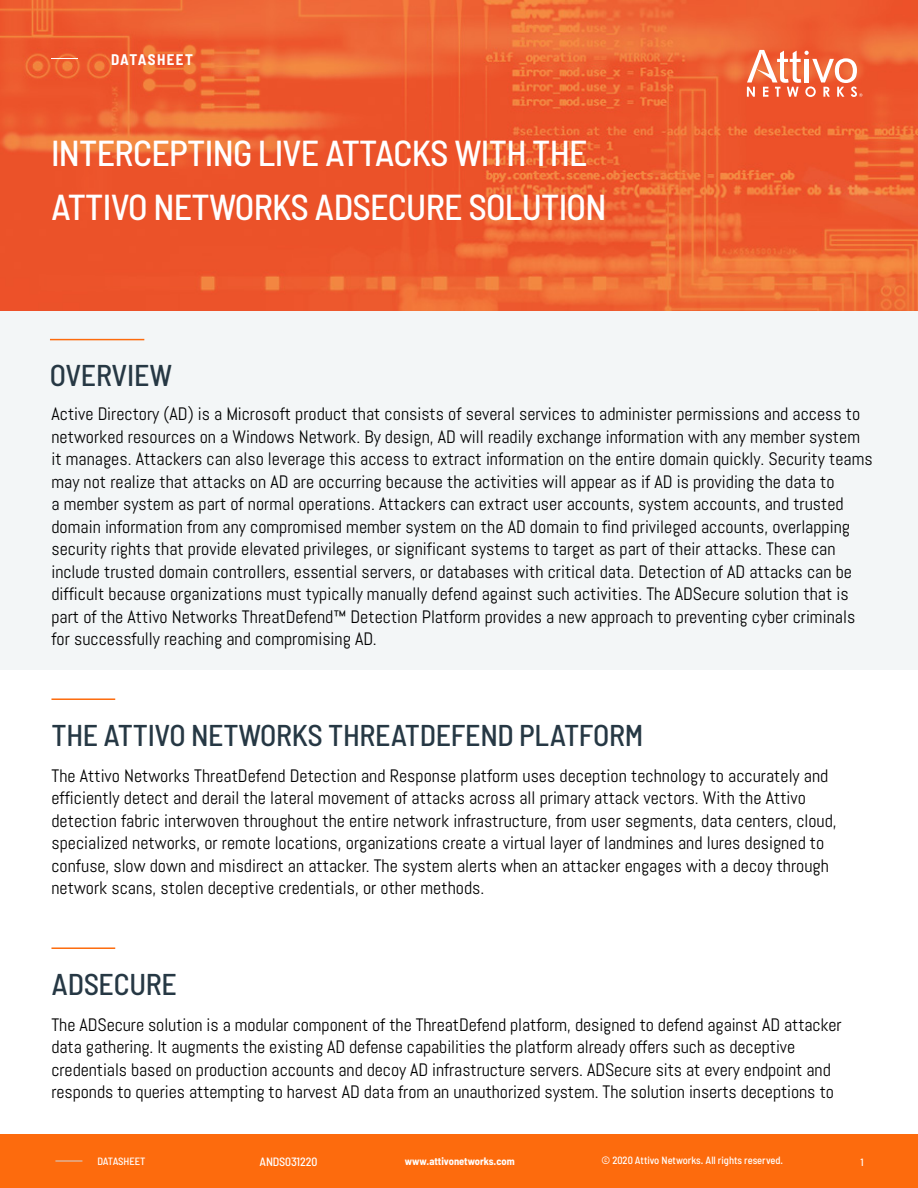
<style>
.page{position:relative;width:918px;height:1188px;background:#fff}
.page>*{position:absolute;margin:0;border:0;box-sizing:border-box;transform-origin:0 0}
.t1{font:500 semi-condensed 36px/54px "Barlow";letter-spacing:-.02em;color:#fff}
.Section_Title_Width{font:500 semi-condensed 30px "Barlow";letter-spacing:-.01em;color:#263844}
.Body_Content{font:18px/22.5px "Abel";color:#000}
.t2{font:700 semi-condensed 15px "Barlow";letter-spacing:.085em;color:#fff}
.t3{font:500 semi-condensed 12px "Barlow";letter-spacing:-.01em;color:#fff}
.t4{font:500 semi-condensed 10.5px "Barlow";color:#fff}
.t5{font:700 semi-condensed 10.5px "Barlow";color:#fff}
</style>
<div class="page">
<div style="left:0;top:1134px;width:918px;height:54px;background:#fd6b0d"></div>
<svg style="left:55px;top:1161px;width:27px;height:1px"></svg>
<div style="left:0;top:245px;width:918px;height:425px;background:#f3f6f7"></div>
<img style="left:0;top:0;width:918px;height:310px">
<svg style="left:51px;top:58px;width:27px;height:1px"></svg>
<svg style="left:747px;top:50px;width:115px;height:47px"></svg>
<hr style="left:51px;top:698px;width:64px;height:2px;background:#fd6b0d">
<hr style="left:51px;top:947px;width:64px;height:2px;background:#fd6b0d">
<hr style="left:50px;top:339px;width:94px;height:1px;background:#fd6b0d">
<p class="t2" style="left:111px;top:50px;width:84px">DATASHEET</p>
<p class="t1" style="left:51px;top:125px;width:557px">INTERCEPTING LIVE ATTACKS WITH THE<br>ATTIVO NETWORKS ADSECURE SOLUTION</p>
<p class="Section_Title_Width" style="left:50px;top:357px;width:124px">OVERVIEW</p>
<p class="Body_Content" style="left:51px;top:403px;width:823px">Active Directory (AD) is a Microsoft product that consists of several services to administer permissions and access to networked resources on a Windows Network. By design, AD will readily exchange information with any member system it manages. Attackers can also leverage this access to extract information on the entire domain quickly. Security teams may not realize that attacks on AD are occurring because the activities will appear as if AD is providing the data to<br>a member system as part of normal operations. Attackers can extract user accounts, system accounts, and trusted domain information from any compromised member system on the AD domain to find privileged accounts, overlapping security rights that provide elevated privileges, or significant systems to target as part of their attacks. These can include trusted domain controllers, essential servers, or databases with critical data. Detection of AD attacks can be difficult because organizations must typically manually defend against such activities. The ADSecure solution that is part of the Attivo Networks ThreatDefend™ Detection Platform provides a new approach to preventing cyber criminals for successfully reaching and compromising AD.</p>
<p class="Section_Title_Width" style="left:51px;top:716px;width:593px">THE ATTIVO NETWORKS THREATDEFEND PLATFORM</p>
<p class="Body_Content" style="left:51px;top:764px;width:787px">The Attivo Networks ThreatDefend Detection and Response platform uses deception technology to accurately and efficiently detect and derail the lateral movement of attacks across all primary attack vectors. With the Attivo detection fabric interwoven throughout the entire network infrastructure, from user segments, data centers, cloud, specialized networks, or remote locations, organizations create a virtual layer of landmines and lures designed to confuse, slow down and misdirect an attacker. The system alerts when an attacker engages with a decoy through network scans, stolen deceptive credentials, or other methods.</p>
<p class="Section_Title_Width" style="left:51px;top:965px;width:127px">ADSECURE</p>
<p class="Body_Content" style="left:51px;top:1013px;width:792px">The ADSecure solution is a modular component of the ThreatDefend platform, designed to defend against AD attacker data gathering. It augments the existing AD defense capabilities the platform already offers such as deceptive credentials based on production accounts and decoy AD infrastructure servers. ADSecure sits at every endpoint and responds to queries attempting to harvest AD data from an unauthorized system. The solution inserts deceptions to</p>
<p class="t4" style="left:97px;top:1155px;width:50px">DATASHEET</p>
<p class="t3" style="left:260px;top:1154px;width:59px">ANDS031220</p>
<p class="t5" style="left:405px;top:1155px;width:111px">www.attivonetworks.com</p>
<p class="t4" style="left:602px;top:1154px;width:183px">© 2020 Attivo Networks. All rights reserved.</p>
<p class="t4" style="left:861px;top:1155px;width:5px">1</p>
</div>
